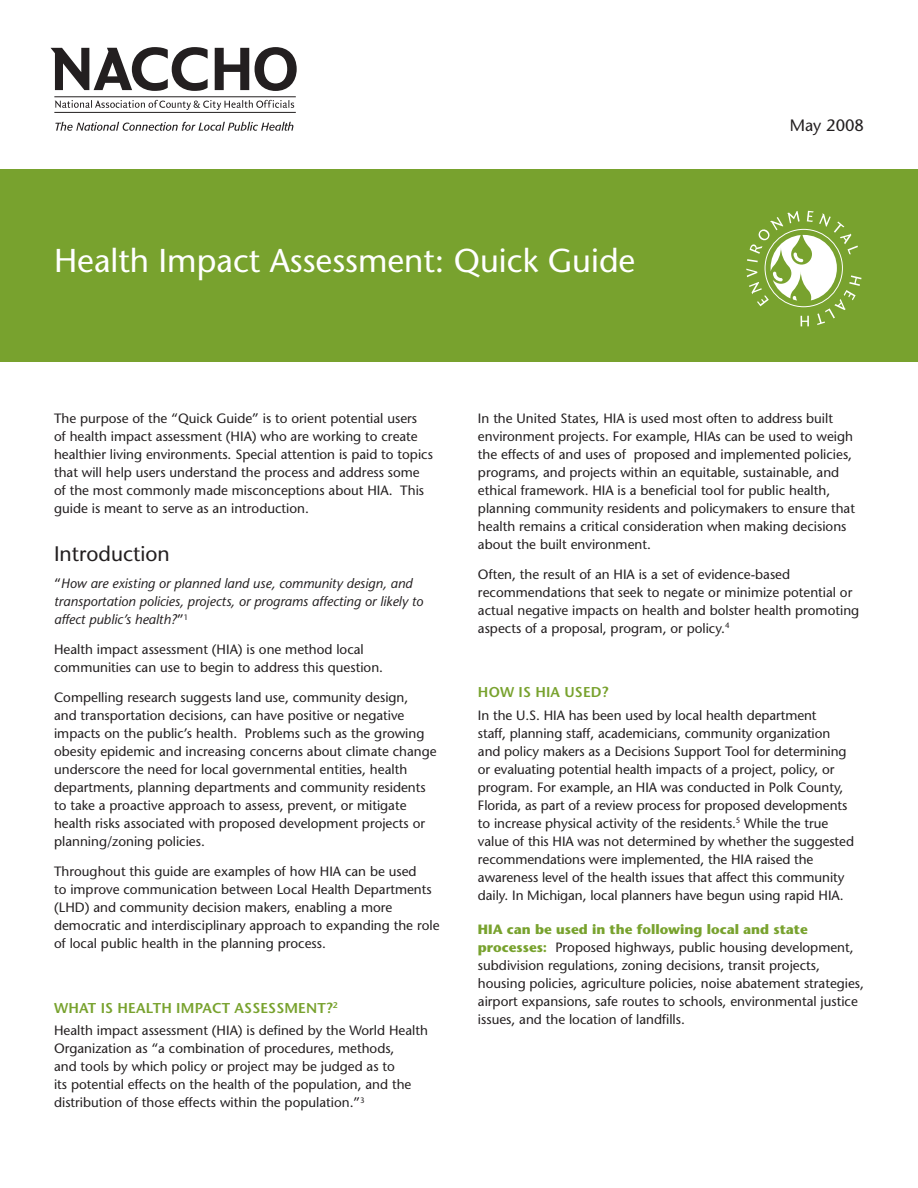
<style>
.page{position:relative;width:918px;height:1188px;background:#fff}
.page>*{position:absolute;margin:0;border:0;box-sizing:border-box;transform-origin:0 0}
.t1{font:33px "Stone Sans";color:#fff}
.t2{font:21px "Stone Sans";color:#231f20}
.t3{font:16.5px "Stone Sans";color:#231f20}
.t4{font:600 14.25px "Stone Sans";letter-spacing:.01em;color:#78a22e}
.t5{font:13.5px/18px "Stone Sans";color:#231f20}
.t6{font:italic 13.5px/18px "Stone Sans";color:#231f20}
.s1{font-style:normal}
.s2{font-weight:700;color:#78a22e}
</style>
<div class="page">
<svg style="left:55px;top:122px;width:238px;height:9px"></svg>
<svg style="left:51px;top:47px;width:157px;height:44px"></svg>
<svg style="left:215px;top:48px;width:34px;height:42px"></svg>
<svg style="left:255px;top:47px;width:42px;height:44px"></svg>
<svg style="left:55px;top:100px;width:239px;height:10px"></svg>
<hr style="left:54px;top:96px;width:242px;height:1px;background:#231f20">
<hr style="left:54px;top:112px;width:242px;height:1px;background:#231f20">
<div style="left:0;top:169px;width:918px;height:193px;background:#78a22e"></div>
<svg style="left:746px;top:211px;width:115px;height:115px"></svg>
<h1 class="t1" style="left:54px;top:248px;width:583px">Health Impact Assessment: Quick Guide</h1>
<p class="t3" style="left:790px;top:119px;width:76px">May 2008</p>
<p class="t5" style="left:54px;top:410px;width:380px">The purpose of the “Quick Guide” is to orient potential users<br>of health impact assessment (HIA) who are working to create healthier living environments. Special attention is paid to topics that will help users understand the process and address some of the most commonly made misconceptions about HIA. This guide is meant to serve as an introduction.</p>
<h2 class="t2" style="left:54px;top:546px;width:117px">Introduction</h2>
<p class="t6" style="left:54px;top:576px;width:371px"><span class="s1">“</span>How are existing or planned land use, community design, and transportation policies, projects, or programs affecting or likely to affect public’s health?<span class="s1">”</span><sup>1</sup></p>
<p class="t5" style="left:54px;top:642px;width:331px">Health impact assessment (HIA) is one method local communities can use to begin to address this question.</p>
<p class="t5" style="left:54px;top:690px;width:384px">Compelling research suggests land use, community design,<br>and transportation decisions, can have positive or negative impacts on the public’s health. Problems such as the growing obesity epidemic and increasing concerns about climate change underscore the need for local governmental entities, health departments, planning departments and community residents to take a proactive approach to assess, prevent, or mitigate health risks associated with proposed development projects or planning/zoning policies.</p>
<p class="t5" style="left:54px;top:864px;width:387px">Throughout this guide are examples of how HIA can be used<br>to improve communication between Local Health Departments (LHD) and community decision makers, enabling a more democratic and interdisciplinary approach to expanding the role of local public health in the planning process.</p>
<p class="t4" style="left:54px;top:1002px;width:285px">WHAT IS HEALTH IMPACT ASSESSMENT?<sup>2</sup></p>
<p class="t5" style="left:54px;top:1023px;width:375px">Health impact assessment (HIA) is defined by the World Health Organization as “a combination of procedures, methods,<br>and tools by which policy or project may be judged as to<br>its potential effects on the health of the population, and the distribution of those effects within the population.”<sup>3</sup></p>
<p class="t5" style="left:478px;top:410px;width:379px">In the United States, HIA is used most often to address built environment projects. For example, HIAs can be used to weigh the effects of and uses of proposed and implemented policies, programs, and projects within an equitable, sustainable, and ethical framework. HIA is a beneficial tool for public health, planning community residents and policymakers to ensure that health remains a critical consideration when making decisions about the built environment.</p>
<p class="t5" style="left:478px;top:566px;width:383px">Often, the result of an HIA is a set of evidence-based recommendations that seek to negate or minimize potential or actual negative impacts on health and bolster health promoting aspects of a proposal, program, or policy.<sup>4</sup></p>
<p class="t4" style="left:478px;top:687px;width:132px">HOW IS HIA USED?</p>
<p class="t5" style="left:478px;top:707px;width:378px">In the U.S. HIA has been used by local health department<br>staff, planning staff, academicians, community organization and policy makers as a Decisions Support Tool for determining or evaluating potential health impacts of a project, policy, or program. For example, an HIA was conducted in Polk County, Florida, as part of a review process for proposed developments to increase physical activity of the residents.<sup>5</sup> While the true value of this HIA was not determined by whether the suggested recommendations were implemented, the HIA raised the awareness level of the health issues that affect this community daily. In Michigan, local planners have begun using rapid HIA.</p>
<p class="t5" style="left:478px;top:922px;width:388px"><span class="s2">HIA can be used in the following local and state processes:</span> Proposed highways, public housing development, subdivision regulations, zoning decisions, transit projects, housing policies, agriculture policies, noise abatement strategies, airport expansions, safe routes to schools, environmental justice issues, and the location of landfills.</p>
</div>
